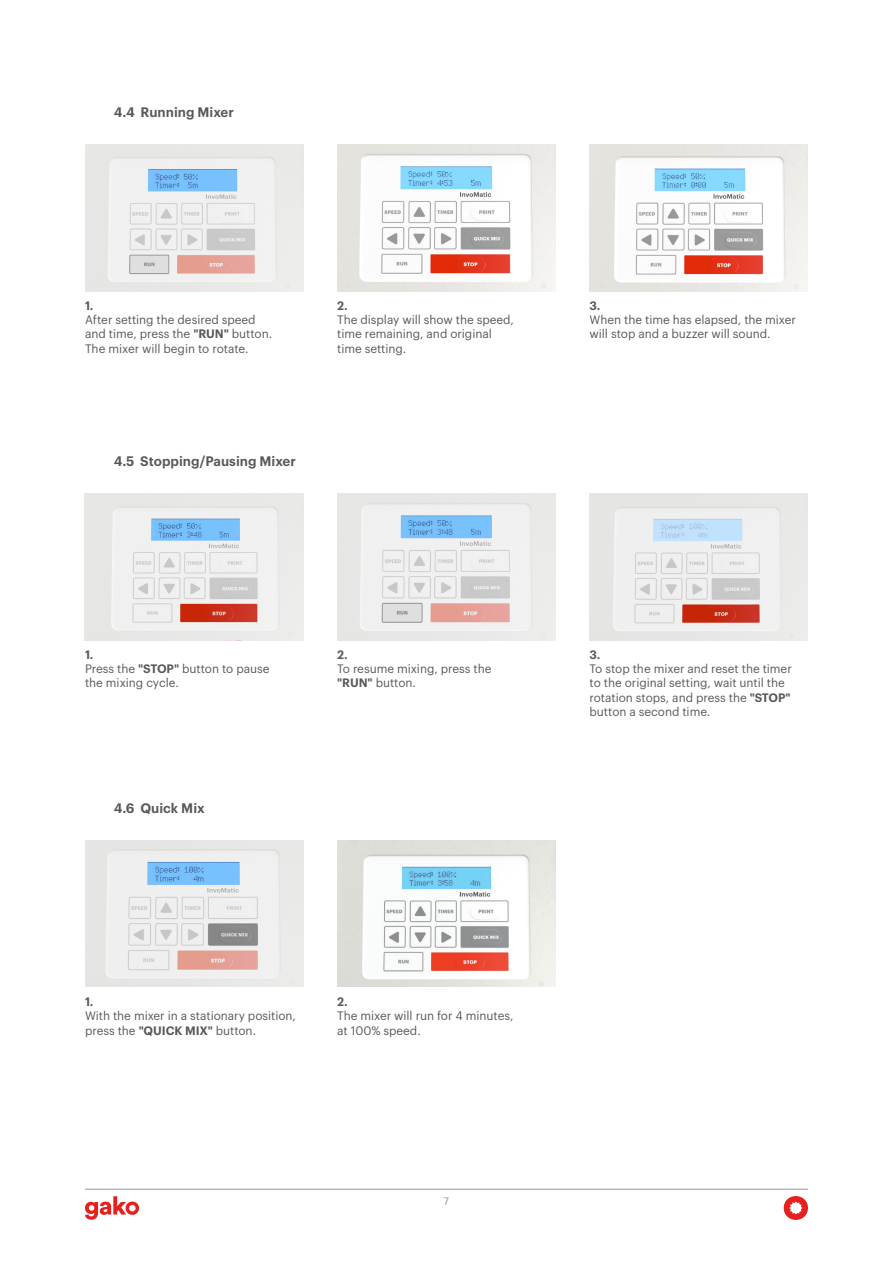
<style>
.page{position:relative;width:893px;height:1263px;background:#fff}
.page>*{position:absolute;margin:0;border:0;box-sizing:border-box;transform-origin:0 0}
.Normal_Type_solid{font:600 13.5px "Graphik LCG";color:#57585a}
.Normal_Type_solid-2{font:12px "Graphik LCG";letter-spacing:-.005em;color:#57585a}
.Normal_Type_solid-3{font:600 12px "Graphik LCG";color:#57585a}
.t1{font:10.5px "Graphik";color:#939598}
.s1{font-weight:600}
</style>
<div class="page">
<hr style="left:85px;top:1189px;width:723px;height:1px;background:#939598">
<svg style="left:85px;top:1196px;width:54px;height:24px"></svg>
<svg style="left:784px;top:1196px;width:24px;height:24px"></svg>
<img style="left:337px;top:145px;width:218px;height:146px">
<img style="left:85px;top:145px;width:219px;height:146px">
<img style="left:85px;top:840px;width:219px;height:147px">
<img style="left:85px;top:494px;width:219px;height:146px">
<img style="left:337px;top:840px;width:219px;height:147px">
<img style="left:337px;top:494px;width:219px;height:146px">
<img style="left:589px;top:494px;width:219px;height:146px">
<img style="left:589px;top:145px;width:219px;height:146px">
<p class="Normal_Type_solid" style="left:114px;top:102px;width:122px">4.4 Running Mixer</p>
<p class="Normal_Type_solid-3" style="left:85px;top:296px;width:10px">1.</p>
<p class="Normal_Type_solid-2" style="left:85px;top:311px;width:172px">After setting the desired speed</p>
<p class="Normal_Type_solid-2" style="left:85px;top:325px;width:189px">and time, press the <span class="s1">"RUN"</span> button.</p>
<p class="Normal_Type_solid-2" style="left:85px;top:339px;width:165px">The mixer will begin to rotate.</p>
<p class="Normal_Type_solid" style="left:114px;top:451px;width:184px">4.5 Stopping/Pausing Mixer</p>
<p class="Normal_Type_solid-3" style="left:337px;top:296px;width:12px">2.</p>
<p class="Normal_Type_solid-2" style="left:337px;top:311px;width:178px">The display will show the speed,</p>
<p class="Normal_Type_solid-2" style="left:337px;top:325px;width:156px">time remaining, and original</p>
<p class="Normal_Type_solid-2" style="left:337px;top:339px;width:71px">time setting.</p>
<p class="Normal_Type_solid-3" style="left:85px;top:645px;width:10px">1.</p>
<p class="Normal_Type_solid-2" style="left:85px;top:659px;width:186px">Press the <span class="s1">"STOP"</span> button to pause</p>
<p class="Normal_Type_solid-2" style="left:85px;top:674px;width:95px">the mixing cycle.</p>
<p class="Normal_Type_solid" style="left:114px;top:798px;width:92px">4.6 Quick Mix</p>
<p class="Normal_Type_solid-3" style="left:337px;top:645px;width:12px">2.</p>
<p class="Normal_Type_solid-2" style="left:337px;top:659px;width:156px">To resume mixing, press the</p>
<p class="Normal_Type_solid-2" style="left:337px;top:674px;width:80px"><span class="s1">"RUN"</span> button.</p>
<p class="Normal_Type_solid-3" style="left:85px;top:992px;width:10px">1.</p>
<p class="Normal_Type_solid-2" style="left:85px;top:1007px;width:212px">With the mixer in a stationary position,</p>
<p class="Normal_Type_solid-2" style="left:85px;top:1021px;width:173px">press the <span class="s1">"QUICK MIX"</span> button.</p>
<p class="Normal_Type_solid-3" style="left:337px;top:992px;width:12px">2.</p>
<p class="Normal_Type_solid-2" style="left:337px;top:1007px;width:178px">The mixer will run for 4 minutes,</p>
<p class="Normal_Type_solid-2" style="left:337px;top:1021px;width:85px">at 100% speed.</p>
<p class="t1" style="left:444px;top:1193px;width:7px">7</p>
<p class="Normal_Type_solid-3" style="left:590px;top:296px;width:12px">3.</p>
<p class="Normal_Type_solid-2" style="left:590px;top:311px;width:208px">When the time has elapsed, the mixer</p>
<p class="Normal_Type_solid-2" style="left:590px;top:325px;width:182px">will stop and a buzzer will sound.</p>
<p class="Normal_Type_solid-3" style="left:590px;top:645px;width:12px">3.</p>
<p class="Normal_Type_solid-2" style="left:590px;top:659px;width:204px">To stop the mixer and reset the timer</p>
<p class="Normal_Type_solid-2" style="left:590px;top:674px;width:197px">to the original setting, wait until the</p>
<p class="Normal_Type_solid-2" style="left:590px;top:688px;width:203px">rotation stops, and press the <span class="s1">"STOP"</span></p>
<p class="Normal_Type_solid-2" style="left:590px;top:703px;width:122px">button a second time.</p>
</div>
